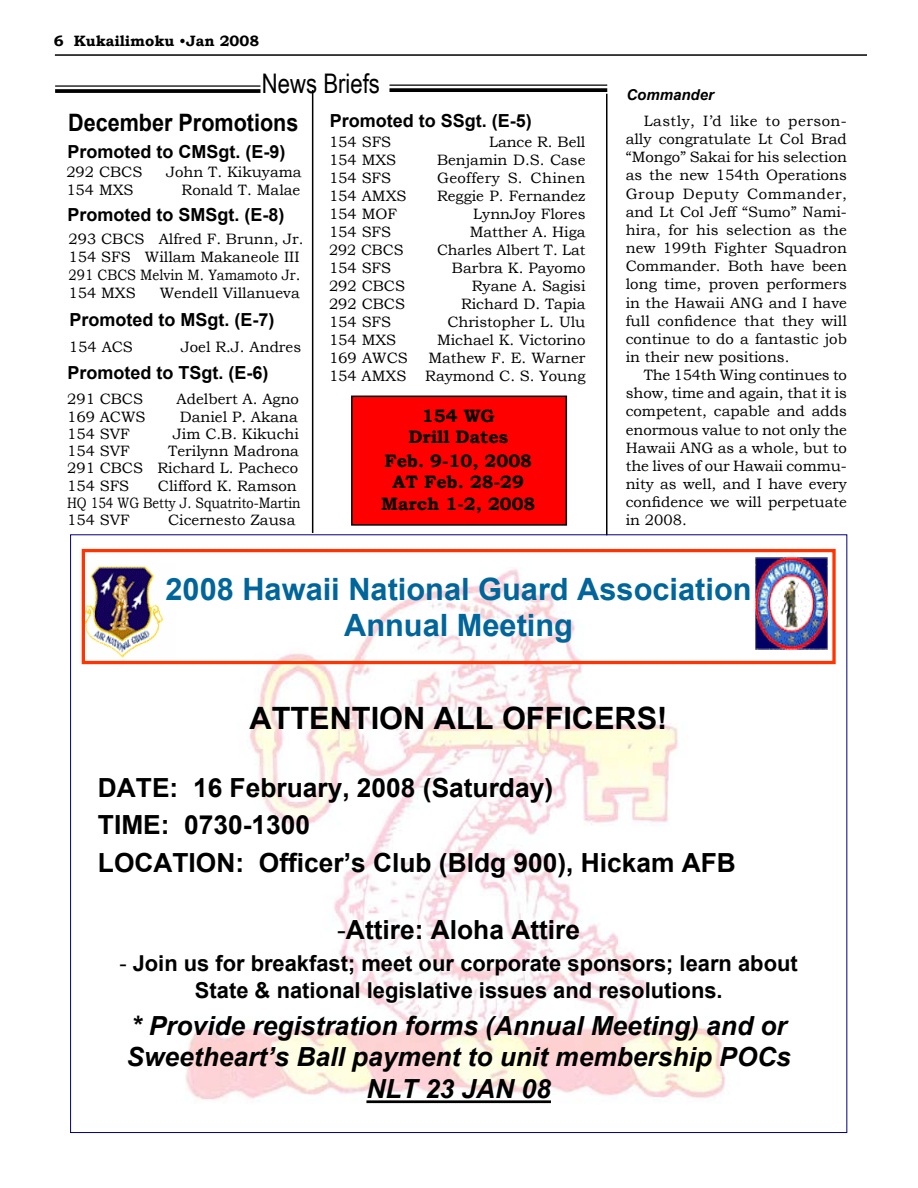
<style>
.page{position:relative;width:918px;height:1188px;background:#fff}
.page>*{position:absolute;margin:0;border:0;box-sizing:border-box;transform-origin:0 0}
.t1{font:700 30.75px/36.9px "Arial";color:#00659a;text-align:center}
.t2{font:700 30.75px "Arial";color:#000}
.t3{font:27px "Arial Narrow";color:#000}
.t4{font:700 26.4px/37.8px "Arial";color:#000}
.t5{font:italic 700 26.4px/31.5px "Arial";color:#000;text-align:center}
.t6{font:700 24px "Arial";color:#000;scale:.9 1}
.t7{font:700 21.9px/26.4px "Arial";color:#000;text-align:center}
.t8{font:700 18px "Arial";color:#000}
.t9{font:700 18px/21.6px "Bookman Old Style";color:#000;text-align:center}
.t10{font:15px/18.1px "Bookman Old Style";color:#000;text-align:justify}
.t11{font:700 15px "Bookman Old Style";color:#000}
.t12{font:15px "Bookman Old Style";letter-spacing:.025em;color:#000}
.t13{font:italic 700 15px "Arial";color:#000}
.s1{font-weight:400}
</style>
<div class="page">
<hr style="left:55px;top:54px;width:812px;height:2px;background:#000">
<hr style="left:55px;top:85px;width:205px;height:2px;background:#000">
<svg style="left:55px;top:89px;width:205px;height:4px"></svg>
<hr style="left:389px;top:85px;width:218px;height:1px;background:#000">
<svg style="left:389px;top:88px;width:218px;height:4px"></svg>
<hr style="left:312px;top:90px;width:1px;height:443px;background:#000">
<div style="left:352px;top:396px;width:214px;height:129px;background:#f00"></div>
<div style="left:351px;top:396px;width:216px;height:130px;border:2px solid #000"></div>
<hr style="left:606px;top:94px;width:2px;height:441px;background:#000">
<img style="left:169px;top:568px;width:579px;height:536px">
<img style="left:81px;top:564px;width:95px;height:98px">
<div style="left:82px;top:549px;width:754px;height:115px;border:3px solid #ff3401"></div>
<img style="left:755px;top:557px;width:72px;height:92px">
<hr style="left:366px;top:1100px;width:185px;height:3px;background:#000">
<p class="t11" style="left:54px;top:30px;width:207px">6 Kukailimoku <span class="s1">•</span>Jan 2008</p>
<h2 class="t3" style="left:262px;top:64px;width:120px">News Briefs</h2>
<h3 class="t6" style="left:68px;top:107px;width:258px">December Promotions</h3>
<p class="t8" style="left:67px;top:140px;width:219px">Promoted to CMSgt. (E-9)</p>
<p class="t10" style="left:66px;top:163px;width:77px">292 CBCS</p>
<p class="t10" style="left:166px;top:163px;width:137px">John T. Kikuyama</p>
<p class="t10" style="left:66px;top:181px;width:69px">154 MXS</p>
<p class="t10" style="left:182px;top:181px;width:120px">Ronald T. Malae</p>
<p class="t8" style="left:68px;top:203px;width:219px">Promoted to SMSgt. (E-8)</p>
<p class="t10" style="left:68px;top:230px;width:237px;text-align:left">293 CBCS Alfred F. Brunn, Jr.<br>154 SFS Willam Makaneole III<br>291 CBCS Melvin M. Yamamoto Jr.<br>154 MXS</p>
<p class="t10" style="left:160px;top:284px;width:142px">Wendell Villanueva</p>
<p class="t8" style="left:70px;top:308px;width:207px">Promoted to MSgt. (E-7)</p>
<p class="t10" style="left:69px;top:338px;width:65px">154 ACS</p>
<p class="t10" style="left:181px;top:338px;width:122px">Joel R.J. Andres</p>
<p class="t8" style="left:67px;top:360px;width:203px">Promoted to TSgt. (E-6)</p>
<p class="t10" style="left:67px;top:390px;width:77px">291 CBCS</p>
<p class="t10" style="left:177px;top:390px;width:124px">Adelbert A. Agno</p>
<p class="t10" style="left:67px;top:407px;width:80px">169 ACWS</p>
<p class="t10" style="left:180px;top:407px;width:119px">Daniel P. Akana</p>
<p class="t10" style="left:67px;top:425px;width:64px">154 SVF</p>
<p class="t10" style="left:173px;top:425px;width:127px">Jim C.B. Kikuchi</p>
<p class="t10" style="left:67px;top:442px;width:64px">154 SVF</p>
<p class="t10" style="left:67px;top:442px;width:233px;line-height:17.2px;text-indent:101px">Terilynn Madrona 291 CBCS Richard L. Pacheco 154 SFS</p>
<p class="t10" style="left:67px;top:477px;width:235px;line-height:17.2px;text-align:left;text-indent:91px">Clifford K. Ramson<br>HQ 154 WG Betty J. Squatrito-Martin<br>154 SVF</p>
<p class="t10" style="left:168px;top:511px;width:129px">Cicernesto Zausa</p>
<p class="t8" style="left:330px;top:108px;width:204px">Promoted to SSgt. (E-5)</p>
<p class="t10" style="left:329px;top:133px;width:64px">154 SFS</p>
<p class="t10" style="left:489px;top:133px;width:98px">Lance R. Bell</p>
<p class="t10" style="left:329px;top:151px;width:69px">154 MXS</p>
<p class="t10" style="left:437px;top:151px;width:150px">Benjamin D.S. Case</p>
<p class="t10" style="left:329px;top:169px;width:64px">154 SFS</p>
<p class="t12" style="left:437px;top:168px;width:150px">Geoffery S. Chinen</p>
<p class="t10" style="left:329px;top:187px;width:79px">154 AMXS</p>
<p class="t10" style="left:437px;top:187px;width:150px">Reggie P. Fernandez</p>
<p class="t10" style="left:329px;top:205px;width:70px">154 MOF</p>
<p class="t10" style="left:473px;top:205px;width:114px">LynnJoy Flores</p>
<p class="t10" style="left:329px;top:223px;width:64px">154 SFS</p>
<p class="t10" style="left:470px;top:223px;width:117px">Matther A. Higa</p>
<p class="t10" style="left:329px;top:241px;width:76px">292 CBCS</p>
<p class="t10" style="left:437px;top:241px;width:150px">Charles Albert T. Lat</p>
<p class="t10" style="left:329px;top:259px;width:64px">154 SFS</p>
<p class="t10" style="left:452px;top:259px;width:135px">Barbra K. Payomo</p>
<p class="t10" style="left:329px;top:277px;width:77px">292 CBCS</p>
<p class="t10" style="left:472px;top:277px;width:115px">Ryane A. Sagisi</p>
<p class="t10" style="left:329px;top:295px;width:77px">292 CBCS</p>
<p class="t10" style="left:461px;top:295px;width:126px">Richard D. Tapia</p>
<p class="t10" style="left:329px;top:313px;width:64px">154 SFS</p>
<p class="t10" style="left:447px;top:313px;width:140px">Christopher L. Ulu</p>
<p class="t10" style="left:329px;top:331px;width:69px">154 MXS</p>
<p class="t10" style="left:437px;top:331px;width:150px">Michael K. Victorino</p>
<p class="t10" style="left:329px;top:349px;width:80px">169 AWCS</p>
<p class="t10" style="left:428px;top:349px;width:159px">Mathew F. E. Warner</p>
<p class="t10" style="left:329px;top:367px;width:79px">154 AMXS</p>
<p class="t10" style="left:425px;top:367px;width:162px">Raymond C. S. Young</p>
<p class="t9" style="left:408px;top:405px;width:101px">154 WG<br>Drill Dates</p>
<p class="t9" style="left:381px;top:450px;width:156px">Feb. 9-10, 2008<br>AT Feb. 28-29<br>March 1-2, 2008</p>
<p class="t13" style="left:626px;top:85px;width:89px">Commander</p>
<p class="t10" style="left:626px;top:112px;width:223px;text-indent:18px">Lastly, I’d like to person&shy;ally congratulate Lt Col Brad “Mongo” Sakai for his selection as the new 154th Operations Group Deputy Commander, and Lt Col Jeff “Sumo” Nami&shy;hira, for his selection as the new 199th Fighter Squadron Commander. Both have been long time, proven performers in the Hawaii ANG and I have full confidence that they will continue to do a fantastic job in their new positions.</p>
<p class="t10" style="left:626px;top:366px;width:223px;text-indent:18px">The 154th Wing continues to show, time and again, that it is competent, capable and adds enormous value to not only the Hawaii ANG as a whole, but to the lives of our Hawaii commu&shy;nity as well, and I have every confidence we will perpetuate in 2008.</p>
<h1 class="t1" style="left:166px;top:571px;width:588px">2008 Hawaii National Guard Association<br>Annual Meeting</h1>
<h1 class="t2" style="left:250px;top:698px;width:419px">ATTENTION ALL OFFICERS!</h1>
<h3 class="t4" style="left:98px;top:769px;width:640px">DATE: 16 February, 2008 (Saturday)<br>TIME: 0730-1300<br>LOCATION: Officer’s Club (Bldg 900), Hickam AFB</h3>
<h3 class="t4" style="left:337px;top:912px;width:244px"><span class="s1">-</span>Attire: Aloha Attire</h3>
<h3 class="t7" style="left:119px;top:951px;width:680px"><span class="s1">-</span> Join us for breakfast; meet our corporate sponsors; learn about<br>State &amp; national legislative issues and resolutions.</h3>
<h3 class="t5" style="left:127px;top:1011px;width:666px">* Provide registration forms (Annual Meeting) and or<br>Sweetheart’s Ball payment to unit membership POCs<br>NLT 23 JAN 08</h3>
</div>
